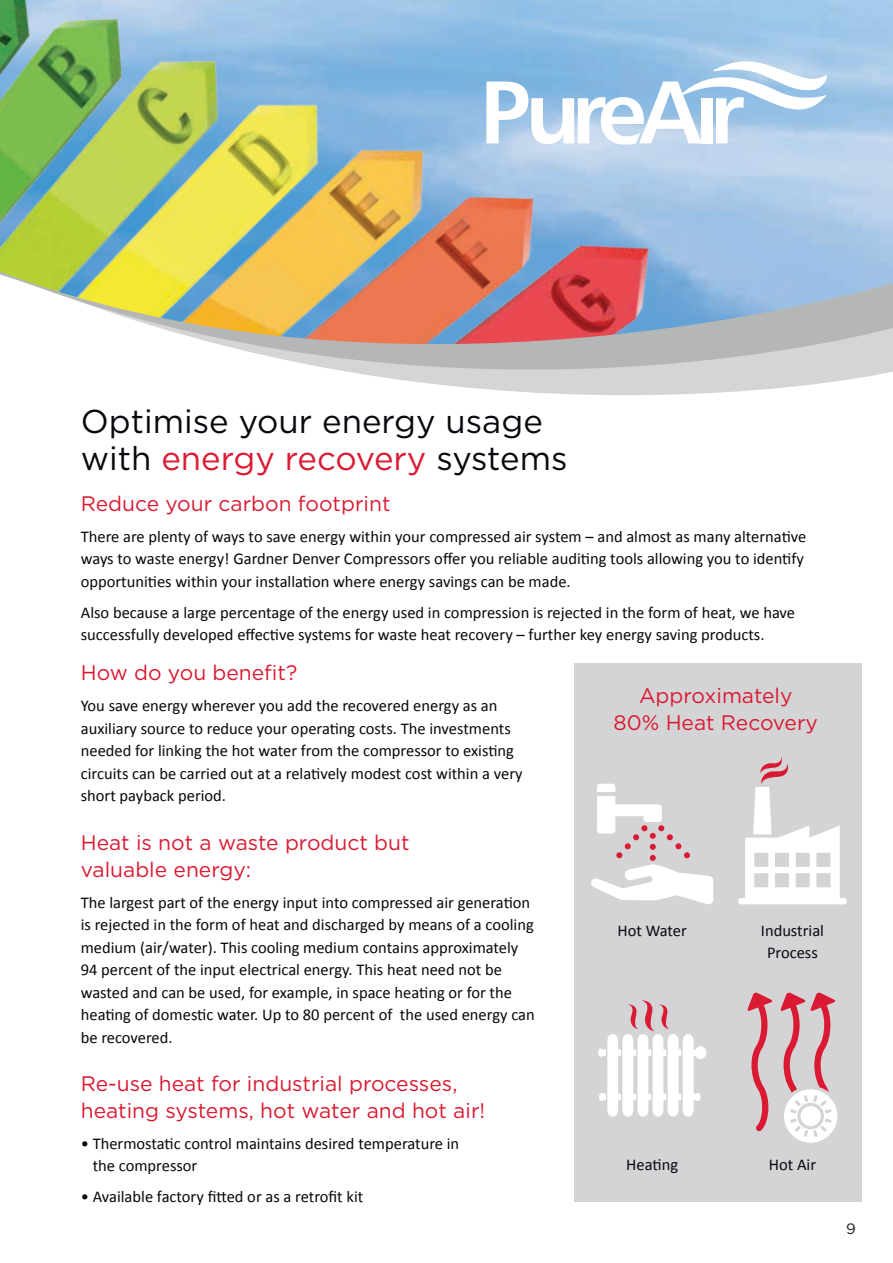
<style>
.page{position:relative;width:893px;height:1263px;background:#fff}
.page>*{position:absolute;margin:0;border:0;box-sizing:border-box;transform-origin:0 0}
.t1{font:33px/37.5px "Gotham";color:#06090d}
.t2{font:21px/27px "Gotham";color:#da1a32}
.t3{font:16.5px/22.5px "Calibri";color:#06090d}
.t4{font:15px "Gotham";color:#231f20}
.s1{color:#da1a32}
</style>
<div class="page">
<div style="left:574px;top:663px;width:287px;height:539px;background:#d4d4d6"></div>
<img style="left:0;top:0;width:771px;height:105px">
<svg style="left:0;top:105px;width:893px;height:290px;background:#bfbea8"></svg>
<svg style="left:486px;top:61px;width:341px;height:84px"></svg>
<svg style="left:591px;top:784px;width:122px;height:121px"></svg>
<svg style="left:738px;top:757px;width:109px;height:147px"></svg>
<svg style="left:598px;top:1000px;width:108px;height:116px"></svg>
<svg style="left:747px;top:992px;width:26px;height:139px"></svg>
<svg style="left:780px;top:992px;width:57px;height:151px"></svg>
<h1 class="t1" style="left:81px;top:402px;width:488px">Optimise your energy usage with <span class="s1">energy recovery</span> systems</h1>
<p class="t2" style="left:81px;top:489px;width:311px">Reduce your carbon footprint</p>
<p class="t3" style="left:81px;top:524px;width:727px">There are plenty of ways to save energy within your compressed air system – and almost as many alternative ways to waste energy! Gardner Denver Compressors offer you reliable auditing tools allowing you to identify opportunities within your installation where energy savings can be made.</p>
<p class="t3" style="left:81px;top:600px;width:716px">Also because a large percentage of the energy used in compression is rejected in the form of heat, we have successfully developed effective systems for waste heat recovery – further key energy saving products.</p>
<p class="t2" style="left:81px;top:659px;width:218px">How do you benefit?</p>
<p class="t3" style="left:81px;top:694px;width:443px">You save energy wherever you add the recovered energy as an auxiliary source to reduce your operating costs. The investments needed for linking the hot water from the compressor to existing circuits can be carried out at a relatively modest cost within a very short payback period.</p>
<p class="t2" style="left:81px;top:828px;width:330px">Heat is not a waste product but valuable energy:</p>
<p class="t3" style="left:81px;top:890px;width:455px">The largest part of the energy input into compressed air generation is rejected in the form of heat and discharged by means of a cooling medium (air/water). This cooling medium contains approximately 94 percent of the input electrical energy. This heat need not be wasted and can be used, for example, in space heating or for the heating of domestic water. Up to 80 percent of the used energy can be recovered.</p>
<p class="t2" style="left:81px;top:1069px;width:406px">Re-use heat for industrial processes, heating systems, hot water and hot air!</p>
<p class="t3" style="left:93px;top:1131px;width:368px;text-indent:-12px">• Thermostatic control maintains desired temperature in the compressor</p>
<p class="t3" style="left:81px;top:1185px;width:284px">• Available factory fitted or as a retrofit kit</p>
<p class="t2" style="left:614px;top:682px;width:206px;text-align:center">Approximately<br>80% Heat Recovery</p>
<p class="t3" style="left:617px;top:918px;width:71px">Hot Water</p>
<p class="t3" style="left:761px;top:918px;width:65px;text-align:center">Industrial<br>Process</p>
<p class="t3" style="left:626px;top:1152px;width:53px">Heating</p>
<p class="t3" style="left:769px;top:1152px;width:49px">Hot Air</p>
<p class="t4" style="left:846px;top:1219px;width:11px">9</p>
</div>
